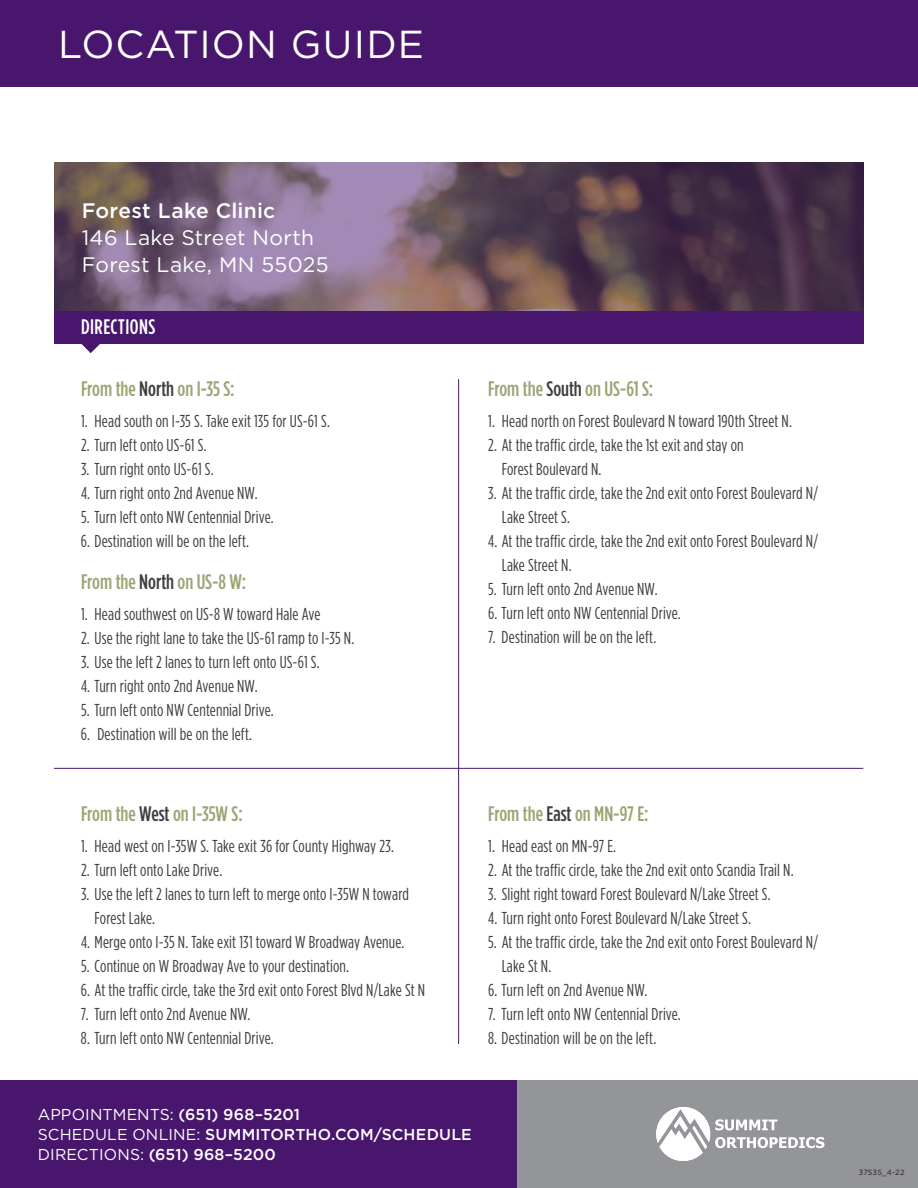
<style>
.page{position:relative;width:918px;height:1188px;background:#fff}
.page>*{position:absolute;margin:0;border:0;box-sizing:border-box;transform-origin:0 0}
.t1{font:39px "Gotham";letter-spacing:.03em;color:#fff}
.t2{font:500 21px "Gotham Condensed";color:#9ea374}
.t3{font:21px/27px "Gotham";letter-spacing:.015em;color:#fff}
.t4{font:500 21px "Gotham";letter-spacing:.01em;color:#fff}
.t5{font:500 21px "Gotham Condensed";letter-spacing:.025em;color:#fff}
.t6{font:17.25px/24px "Gotham Condensed";letter-spacing:.005em;color:#3e3e3f}
.t7{font:500 15.75px/20.2px "Gotham";letter-spacing:.01em;color:#fff}
.t8{font:7.5px "Gotham";letter-spacing:.02em;color:#231f20}
.s1{color:#3e3e3f}
.s2{font-weight:400}
</style>
<div class="page">
<div style="left:0;top:1080px;width:918px;height:108px;background:#939598"></div>
<div style="left:0;top:1080px;width:516px;height:108px;background:#48166d"></div>
<svg style="left:656px;top:1107px;width:168px;height:54px"></svg>
<svg style="left:54px;top:162px;width:810px;height:149px;background:#695266"></svg>
<div style="left:0;top:0;width:918px;height:86px;background:#48166d"></div>
<div style="left:54px;top:311px;width:810px;height:32px;background:#48166d"></div>
<svg style="left:81px;top:343px;width:19px;height:10px"></svg>
<hr style="left:54px;top:768px;width:809px;height:1px;background:#48166d">
<hr style="left:458px;top:379px;width:1px;height:665px;background:#48166d">
<h1 class="t1" style="left:58px;top:20px;width:368px">LOCATION GUIDE</h1>
<p class="t4" style="left:82px;top:197px;width:195px">Forest Lake Clinic</p>
<p class="t3" style="left:82px;top:224px;width:248px">146 Lake Street North<br>Forest Lake, MN 55025</p>
<p class="t5" style="left:81px;top:315px;width:76px">DIRECTIONS</p>
<p class="t2" style="left:81px;top:376px;width:155px">From the <span class="s1">North</span> on I-35 S:</p>
<p class="t6" style="left:81px;top:409px;width:250px">1. Head south on I-35 S. Take exit 135 for US-61 S.</p>
<p class="t6" style="left:81px;top:433px;width:127px">2. Turn left onto US-61 S.</p>
<p class="t6" style="left:81px;top:457px;width:134px">3. Turn right onto US-61 S.</p>
<p class="t6" style="left:81px;top:480px;width:178px">4. Turn right onto 2nd Avenue NW.</p>
<p class="t6" style="left:81px;top:504px;width:194px">5. Turn left onto NW Centennial Drive.</p>
<p class="t6" style="left:81px;top:528px;width:170px">6. Destination will be on the left.</p>
<p class="t2" style="left:81px;top:570px;width:167px">From the <span class="s1">North</span> on US-8 W:</p>
<p class="t6" style="left:81px;top:602px;width:241px">1. Head southwest on US-8 W toward Hale Ave</p>
<p class="t6" style="left:81px;top:626px;width:275px">2. Use the right lane to take the US-61 ramp to I-35 N.</p>
<p class="t6" style="left:81px;top:650px;width:240px">3. Use the left 2 lanes to turn left onto US-61 S.</p>
<p class="t6" style="left:81px;top:674px;width:178px">4. Turn right onto 2nd Avenue NW.</p>
<p class="t6" style="left:81px;top:698px;width:194px">5. Turn left onto NW Centennial Drive.</p>
<p class="t6" style="left:81px;top:722px;width:173px">6. Destination will be on the left.</p>
<p class="t2" style="left:488px;top:376px;width:167px">From the <span class="s1">South</span> on US-61 S:</p>
<p class="t6" style="left:488px;top:409px;width:305px">1. Head north on Forest Boulevard N toward 190th Street N.</p>
<p class="t6" style="left:502px;top:433px;width:243px;text-indent:-14px">2. At the traffic circle, take the 1st exit and stay on<br>Forest Boulevard N.</p>
<p class="t6" style="left:502px;top:480px;width:318px;text-indent:-14px">3. At the traffic circle, take the 2nd exit onto Forest Boulevard N/<br>Lake Street S.</p>
<p class="t6" style="left:502px;top:528px;width:318px;text-indent:-14px">4. At the traffic circle, take the 2nd exit onto Forest Boulevard N/<br>Lake Street N.</p>
<p class="t6" style="left:488px;top:576px;width:171px">5. Turn left onto 2nd Avenue NW.</p>
<p class="t6" style="left:488px;top:600px;width:194px">6. Turn left onto NW Centennial Drive.</p>
<p class="t6" style="left:488px;top:624px;width:170px">7. Destination will be on the left.</p>
<p class="t2" style="left:81px;top:802px;width:163px">From the <span class="s1">West</span> on I-35W S:</p>
<p class="t6" style="left:81px;top:834px;width:314px">1. Head west on I-35W S. Take exit 36 for County Highway 23.</p>
<p class="t6" style="left:81px;top:858px;width:143px">2. Turn left onto Lake Drive.</p>
<p class="t6" style="left:95px;top:882px;width:316px;text-indent:-14px">3. Use the left 2 lanes to turn left to merge onto I-35W N toward<br>Forest Lake.</p>
<p class="t6" style="left:81px;top:930px;width:325px">4. Merge onto I-35 N. Take exit 131 toward W Broadway Avenue.</p>
<p class="t6" style="left:81px;top:954px;width:270px">5. Continue on W Broadway Ave to your destination.</p>
<p class="t6" style="left:81px;top:978px;width:346px">6. At the traffic circle, take the 3rd exit onto Forest Blvd N/Lake St N</p>
<p class="t6" style="left:81px;top:1002px;width:171px">7. Turn left onto 2nd Avenue NW.</p>
<p class="t6" style="left:81px;top:1026px;width:194px">8. Turn left onto NW Centennial Drive.</p>
<p class="t2" style="left:488px;top:802px;width:162px">From the <span class="s1">East</span> on MN-97 E:</p>
<p class="t6" style="left:488px;top:834px;width:129px">1. Head east on MN-97 E.</p>
<p class="t6" style="left:488px;top:858px;width:307px">2. At the traffic circle, take the 2nd exit onto Scandia Trail N.</p>
<p class="t6" style="left:488px;top:882px;width:284px">3. Slight right toward Forest Boulevard N/Lake Street S.</p>
<p class="t6" style="left:488px;top:906px;width:264px">4. Turn right onto Forest Boulevard N/Lake Street S.</p>
<p class="t6" style="left:502px;top:930px;width:318px;text-indent:-13px">5. At the traffic circle, take the 2nd exit onto Forest Boulevard N/<br>Lake St N.</p>
<p class="t6" style="left:488px;top:978px;width:161px">6. Turn left on 2nd Avenue NW.</p>
<p class="t6" style="left:488px;top:1002px;width:194px">7. Turn left onto NW Centennial Drive.</p>
<p class="t6" style="left:488px;top:1026px;width:170px">8. Destination will be on the left.</p>
<p class="t7" style="left:38px;top:1104px;width:435px"><span class="s2">APPOINTMENTS:</span> (651) 968–5201<br><span class="s2">SCHEDULE ONLINE:</span> SUMMITORTHO.COM/SCHEDULE<br><span class="s2">DIRECTIONS:</span> (651) 968–5200</p>
<p class="t8" style="left:859px;top:1167px;width:47px">37535_4-22</p>
</div>
